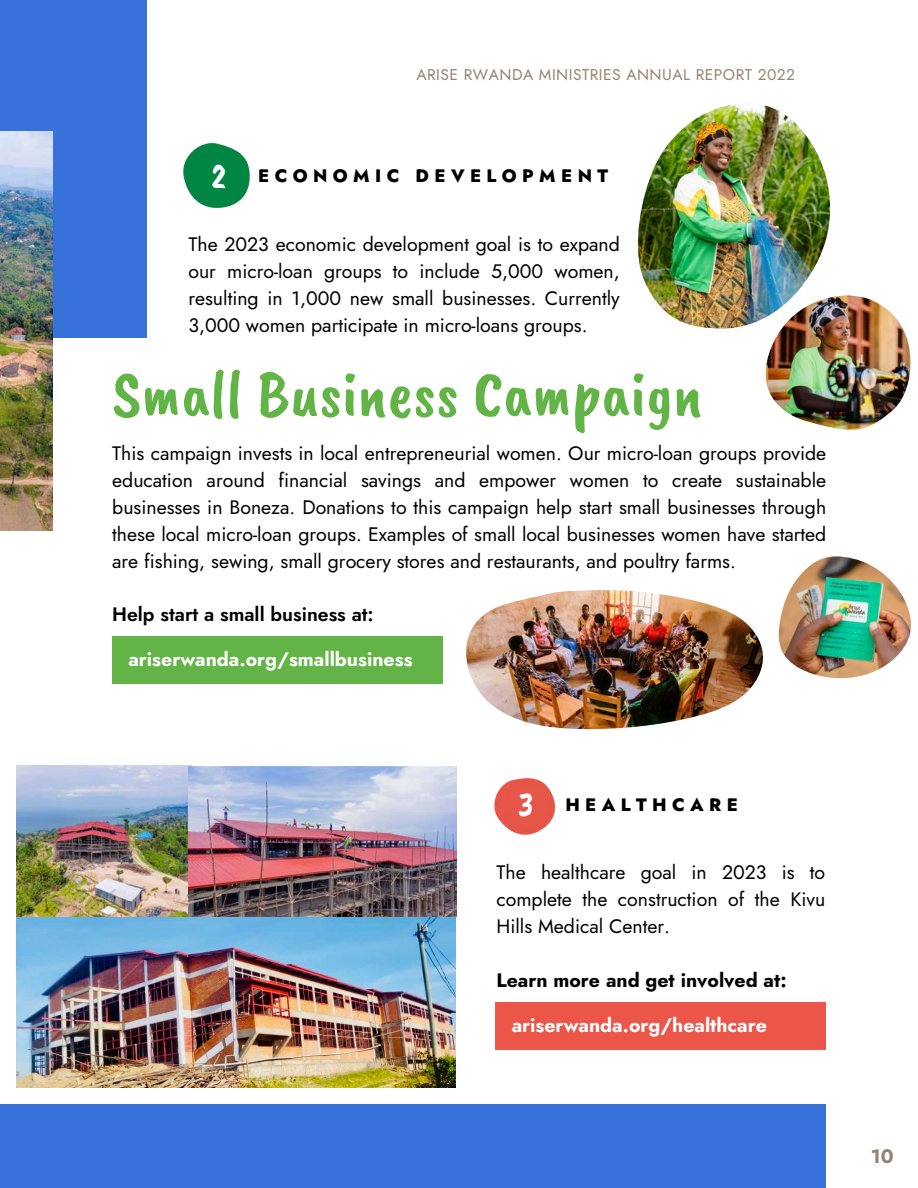
<style>
.page{position:relative;width:918px;height:1188px;background:#fff}
.page>*{position:absolute;margin:0;border:0;box-sizing:border-box;transform-origin:0 0}
.t1{font:67.5px "Caveat Brush";color:#62b446}
.t2{font:35.4px "Caveat Brush";color:#fff}
.t3{font:19.5px/27px "Jost";color:#000;text-align:justify}
.t4{font:700 19.5px "Jost";color:#fff}
.t5{font:700 19.5px "Jost";color:#000}
.t6{font:600 19.5px "Jost";color:#000}
.t7{font:700 19.5px "Jost";color:#978470}
.t8{font:800 18px "Jost";letter-spacing:.3em;color:#000}
.t9{font:15.6px "Jost";letter-spacing:.03em;color:#978470}
</style>
<div class="page">
<img style="left:16px;top:916px;width:440px;height:171px">
<div style="left:0;top:1104px;width:826px;height:84px;background:#3772db"></div>
<div style="left:0;top:0;width:147px;height:338px;background:#3772db"></div>
<img style="left:494px;top:778px;width:62px;height:57px">
<div style="left:495px;top:1003px;width:331px;height:47px;background:#eb5649"></div>
<img style="left:183px;top:143px;width:67px;height:65px">
<img style="left:0;top:132px;width:53px;height:398px">
<div style="left:112px;top:636px;width:331px;height:47px;background:#62b446"></div>
<img style="left:638px;top:104px;width:192px;height:225px">
<img style="left:466px;top:590px;width:297px;height:139px">
<img style="left:764px;top:295px;width:147px;height:135px">
<img style="left:778px;top:556px;width:133px;height:122px">
<img style="left:16px;top:765px;width:176px;height:151px">
<img style="left:188px;top:766px;width:268px;height:151px">
<p class="t9" style="left:416px;top:63px;width:380px">ARISE RWANDA MINISTRIES ANNUAL REPORT 2022</p>
<p class="t2" style="left:211px;top:154px;width:16px">2</p>
<p class="t8" style="left:258px;top:163px;width:351px">ECONOMIC DEVELOPMENT</p>
<p class="t3" style="left:188px;top:231px;width:433px">The 2023 economic development goal is to expand our micro-loan groups to include 5,000 women, resulting in 1,000 new small businesses. Currently 3,000 women participate in micro-loans groups.</p>
<p class="t1" style="left:112px;top:351px;width:592px">Small Business Campaign</p>
<p class="t3" style="left:112px;top:439px;width:716px">This campaign invests in local entrepreneurial women. Our micro-loan groups provide education around financial savings and empower women to create sustainable businesses in Boneza. Donations to this campaign help start small businesses through these local micro-loan groups. Examples of small local businesses women have started are fishing, sewing, small grocery stores and restaurants, and poultry farms.</p>
<p class="t6" style="left:112px;top:600px;width:263px">Help start a small business at:</p>
<p class="t4" style="left:128px;top:645px;width:286px">ariserwanda.org/smallbusiness</p>
<p class="t2" style="left:518px;top:782px;width:17px">3</p>
<p class="t8" style="left:565px;top:791px;width:174px">HEALTHCARE</p>
<p class="t3" style="left:496px;top:859px;width:330px">The healthcare goal in 2023 is to complete the construction of the Kivu Hills Medical Center.</p>
<p class="t5" style="left:496px;top:966px;width:292px">Learn more and get involved at:</p>
<p class="t4" style="left:512px;top:1011px;width:257px">ariserwanda.org/healthcare</p>
<p class="t7" style="left:871px;top:1142px;width:24px">10</p>
</div>
